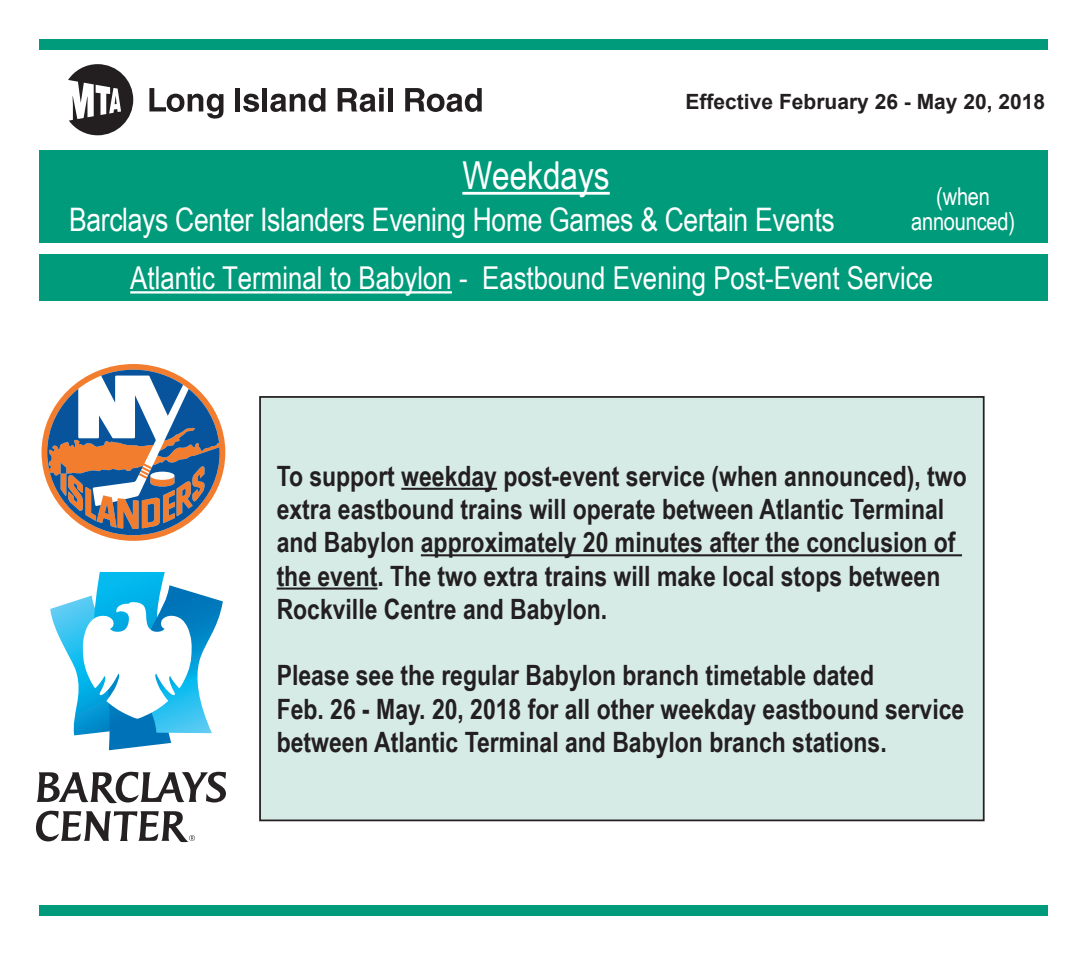
<style>
.page{position:relative;width:1087px;height:961px;background:#fff}
.page>*{position:absolute;margin:0;border:0;box-sizing:border-box;transform-origin:0 0}
.t1{font:38.5px "Arial Narrow";color:#fff}
.t2{font:32.38px "Arial Narrow";letter-spacing:-.01em;color:#fff}
.t3{font:31.5px "Arial Narrow";color:#fff}
.t4{font:700 28px/33.2px "Arial Narrow";color:#231f20}
.t5{font:24.5px/24.5px "Arial Narrow";letter-spacing:-.01em;color:#fff;text-align:center}
.t6{font:700 21px "Arial";color:#231f20}
</style>
<div class="page">
<div style="left:39px;top:39px;width:1008px;height:11px;background:#009b7a"></div>
<div style="left:39px;top:905px;width:1008px;height:11px;background:#009b7a"></div>
<svg style="left:149px;top:88px;width:74px;height:31px"></svg>
<div style="left:235px;top:88px;width:5px;height:23px;background:#231f20"></div>
<svg style="left:243px;top:94px;width:16px;height:18px"></svg>
<hr style="left:263px;top:88px;width:4px;height:23px;background:#231f20">
<svg style="left:270px;top:88px;width:55px;height:24px"></svg>
<svg style="left:338px;top:88px;width:46px;height:24px"></svg>
<div style="left:388px;top:88px;width:5px;height:23px;background:#231f20"></div>
<svg style="left:405px;top:88px;width:77px;height:24px"></svg>
<svg style="left:68px;top:64px;width:65px;height:71px"></svg>
<div style="left:39px;top:254px;width:1008px;height:47px;background:#009b7a"></div>
<hr style="left:130px;top:291px;width:322px;height:2px;background:#fff">
<svg style="left:50px;top:572px;width:173px;height:178px"></svg>
<svg style="left:37px;top:772px;width:189px;height:31px"></svg>
<svg style="left:36px;top:810px;width:159px;height:32px"></svg>
<div style="left:260px;top:397px;width:724px;height:423px;background:#d6ebe6"></div>
<hr style="left:401px;top:488px;width:96px;height:2px;background:#231f20">
<hr style="left:421px;top:554px;width:541px;height:2px;background:#231f20">
<hr style="left:277px;top:587px;width:100px;height:2px;background:#231f20">
<div style="left:259px;top:396px;width:725px;height:425px;border:2px solid #231f20"></div>
<div style="left:39px;top:150px;width:1008px;height:92px;background:#009b7a"></div>
<hr style="left:462px;top:192px;width:148px;height:3px;background:#fff">
<svg style="left:41px;top:364px;width:185px;height:177px"></svg>
<p class="t6" style="left:685px;top:88px;width:361px">Effective February 26 - May 20, 2018</p>
<p class="t1" style="left:462px;top:147px;width:149px">Weekdays</p>
<p class="t2" style="left:69px;top:196px;width:767px">Barclays Center Islanders Evening Home Games &amp; Certain Events</p>
<p class="t5" style="left:911px;top:184px;width:105px">(when announced)</p>
<p class="t3" style="left:130px;top:255px;width:804px">Atlantic Terminal to Babylon - Eastbound Evening Post-Event Service</p>
<p class="t4" style="left:277px;top:458px;width:691px">To support weekday post-event service (when announced), two extra eastbound trains will operate between Atlantic Terminal and Babylon approximately 20 minutes after the conclusion of the event. The two extra trains will make local stops between Rockville Centre and Babylon.</p>
<p class="t4" style="left:277px;top:657px;width:689px">Please see the regular Babylon branch timetable dated<br>Feb. 26 - May. 20, 2018 for all other weekday eastbound service between Atlantic Terminal and Babylon branch stations.</p>
</div>
